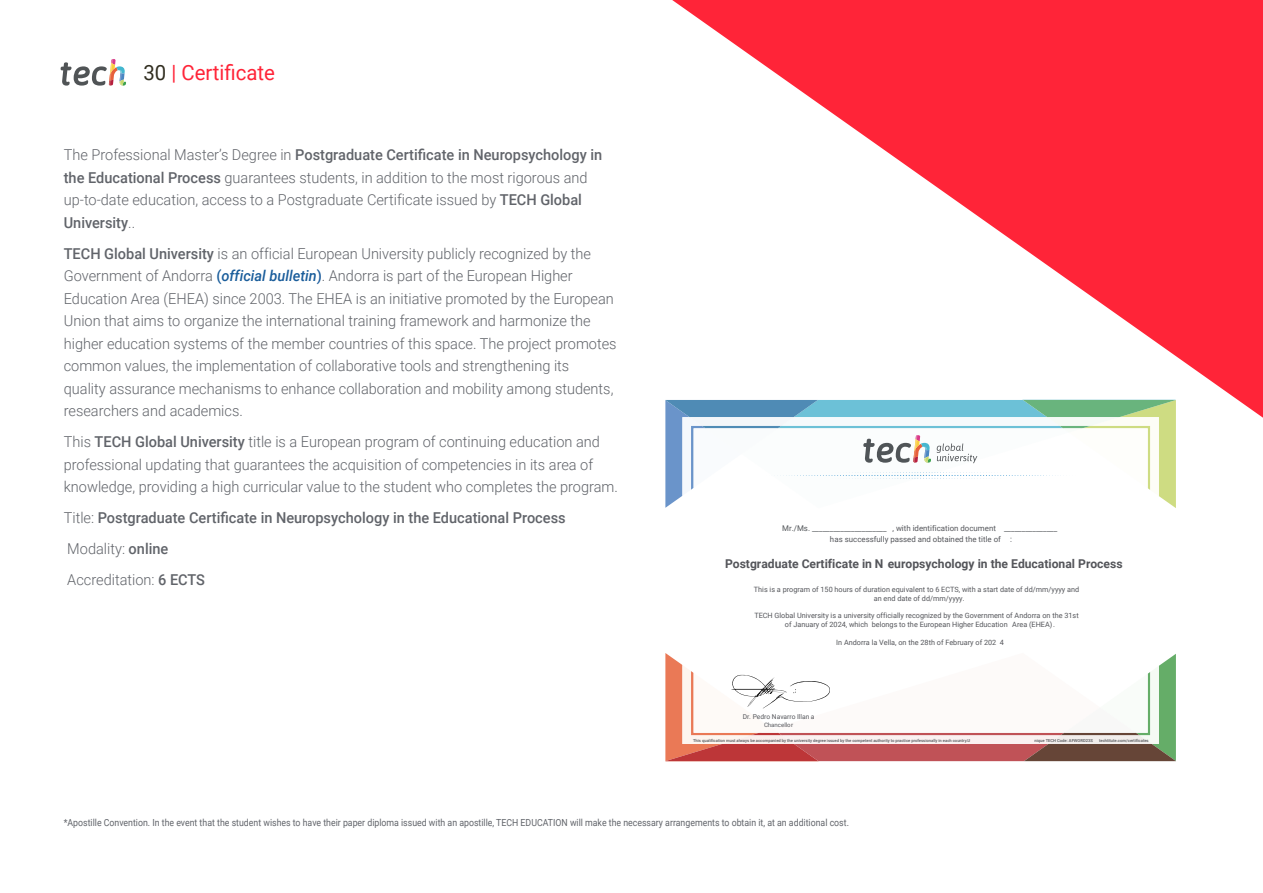
<style>
.page{position:relative;width:1263px;height:893px;background:#fff}
.page>*{position:absolute;margin:0;border:0;box-sizing:border-box;transform-origin:0 0}
.t1{font:21px "Roboto";color:#ff2438}
.t2{font:300 15px/22.5px "Roboto";color:#61646a}
.t3{font:500 15px/31px "Roboto";color:#61646a}
.t4{font:700 12.15px "Roboto";color:#54555a}
.t5{font:9.75px "Roboto";color:#61646a;scale:.9 1}
.t6{font:7.95px/10.4px "Roboto";color:#54555a;text-align:center}
.t7{font:7.35px/8.7px "Roboto";color:#54555a}
.t8{font:6.6px "Roboto";color:#54555a}
.t9{font:6px "Roboto";color:#54555a}
.t10{font:500 4.2px "Roboto";color:#525559}
.s1{color:#312e20}
.s2{font-weight:500}
.s3{font-weight:500;color:#1a5d9b}
.s4{font-weight:500;font-style:italic;color:#1a5d9b}
.s5{font-weight:500;color:#1c5c9c}
.s6{font-weight:300}
.s7{color:#525559}
</style>
<div class="page">
<svg style="left:61px;top:59px;width:65px;height:27px"></svg>
<svg style="left:672px;top:0;width:591px;height:418px;fill:#ff2438"></svg>
<svg style="left:665px;top:653px;width:511px;height:108px"></svg>
<svg style="left:665px;top:400px;width:511px;height:108px"></svg>
<h1 class="t1" style="left:144px;top:57px;width:133px"><span class="s1">30</span> | Certificate</h1>
<p class="t2" style="left:64px;top:143px;width:540px">The Professional Master’s Degree in <span class="s2">Postgraduate Certificate in Neuropsychology in the Educational Process</span> guarantees students, in addition to the most rigorous and up-to-date education, access to a Postgraduate Certificate issued by <span class="s2">TECH Global University</span>..</p>
<p class="t2" style="left:64px;top:242px;width:554px"><span class="s2">TECH Global University</span> is an official European University publicly recognized by the Government of Andorra <span class="s3">(</span><span class="s4">official bulletin</span><span class="s5">)</span>. Andorra is part of the European Higher Education Area (EHEA) since 2003. The EHEA is an initiative promoted by the European Union that aims to organize the international training framework and harmonize the higher education systems of the member countries of this space. The project promotes common values, the implementation of collaborative tools and strengthening its<br>quality assurance mechanisms to enhance collaboration and mobility among students, researchers and academics.</p>
<p class="t2" style="left:64px;top:430px;width:556px">This <span class="s2">TECH Global University</span> title is a European program of continuing education and professional updating that guarantees the acquisition of competencies in its area of knowledge, providing a high curricular value to the student who completes the program.</p>
<p class="t3" style="left:64px;top:502px;width:503px"><span class="s6">Title:</span> Postgraduate Certificate in Neuropsychology in the Educational Process<br><span class="s6">Modality:</span> online<br><span class="s6">Accreditation:</span> 6 ECTS</p>
<p class="t6" style="left:782px;top:523px;width:277px"><span class="s7">Mr./Ms. _____________________</span> , with identification document <span class="s7">_______________ </span>has successfully passed and obtained the title of :</p>
<p class="t4" style="left:725px;top:555px;width:399px">Postgraduate Certificate in N europsychology in the Educational Process</p>
<p class="t7" style="left:874px;top:585px;width:207px;text-indent:-120px">This is a program of 150 hours of duration equivalent to 6 ECTS, with a start date of dd/mm/yyyy and an end date of dd/mm/yyyy.</p>
<p class="t7" style="left:785px;top:611px;width:295px;text-indent:-31px">TECH Global University is a university officially recognized by the Government of Andorra on the 31st of January of 2024, which belongs to the European Higher Education Area (EHEA).</p>
<p class="t7" style="left:836px;top:637px;width:169px">In Andorra la Vella, on the 28th of February of 202 4</p>
<p class="t8" style="left:743px;top:712px;width:73px">Dr. Pedro Navarro Illan a</p>
<p class="t9" style="left:764px;top:721px;width:31px">Chancellor</p>
<p class="t10" style="left:693px;top:737px;width:279px">This qualification must always be accompanied by the university degree issued by the competent authority to practice professionally in each country.U</p>
<p class="t10" style="left:1034px;top:737px;width:60px">nique TECH Code: AFWORD23S</p>
<p class="t10" style="left:1099px;top:737px;width:51px">techtitute.com/certificates</p>
<p class="t5" style="left:64px;top:815px;width:874px">*Apostille Convention. In the event that the student wishes to have their paper diploma issued with an apostille, TECH EDUCATION will make the necessary arrangements to obtain it, at an additional cost.</p>
</div>
